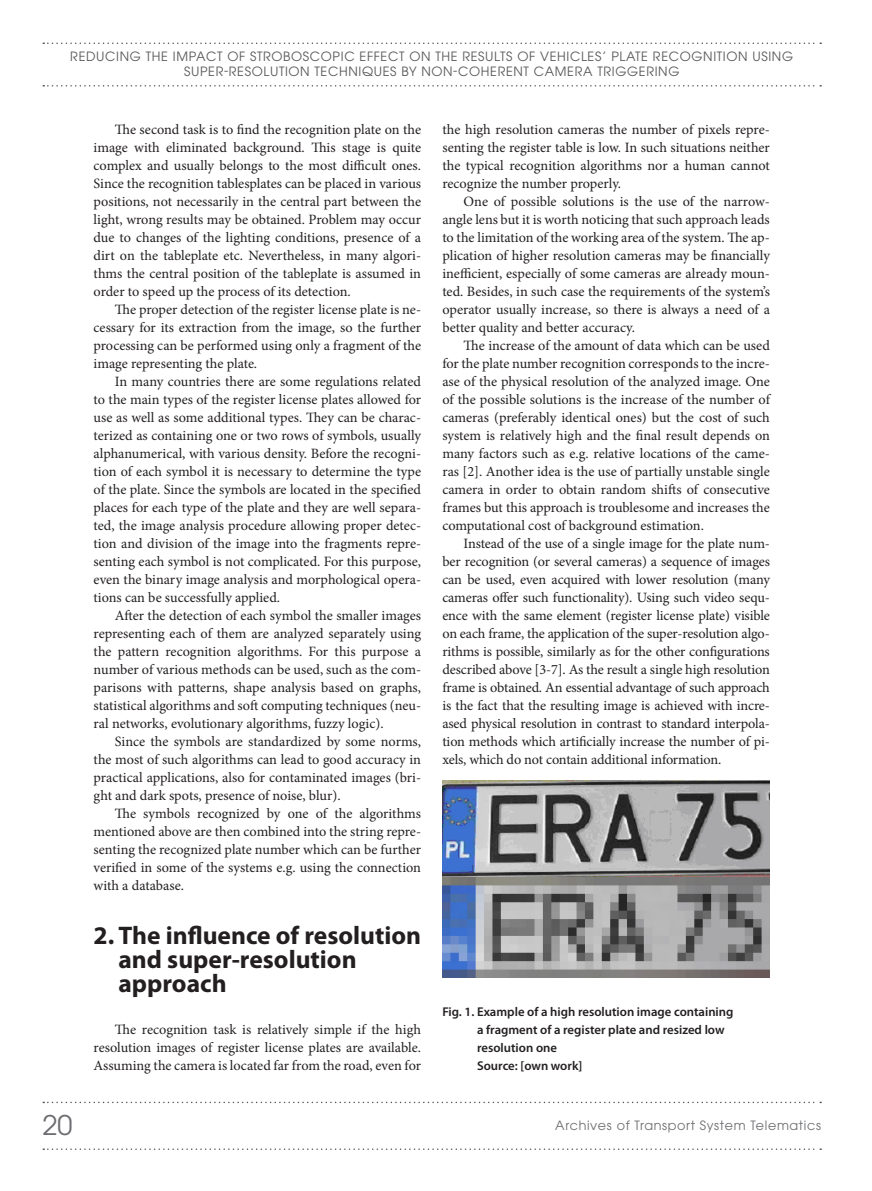
<style>
.page{position:relative;width:872px;height:1191px;background:#fff}
.page>*{position:absolute;margin:0;border:0;box-sizing:border-box;transform-origin:0 0}
.strona_lewa{font:27px "ITC Avant Garde Pro";color:#6c6d70}
.punkt_duzy{font:700 25.5px/24px "Myriad Pro";color:#231f20}
.tekst{font:14.25px/18px "Minion Pro";letter-spacing:-.005em;color:#231f20;text-align:justify}
.pagina_gorna{font:12.75px/15.3px "ITC Avant Garde Pro";letter-spacing:.05em;color:#57585a;text-align:center}
.tab_i_rys_podpis{font:600 12.75px/18px "Myriad Pro";color:#231f20}
.pagina_dolna_lewa{font:12.75px "ITC Avant Garde Pro";letter-spacing:.05em;color:#6c6d70}
</style>
<div class="page">
<svg style="left:43px;top:43px;width:778px;height:1px"></svg>
<svg style="left:43px;top:85px;width:778px;height:2px"></svg>
<svg style="left:43px;top:1101px;width:778px;height:2px"></svg>
<svg style="left:43px;top:1148px;width:778px;height:2px"></svg>
<img style="left:442px;top:780px;width:328px;height:198px">
<p class="pagina_gorna" style="left:70px;top:48px;width:724px">REDUCING THE IMPACT OF STROBOSCOPIC EFFECT ON THE RESULTS OF VEHICLES’ PLATE RECOGNITION USING<br>SUPER-RESOLUTION TECHNIQUES BY NON-COHERENT CAMERA TRIGGERING</p>
<p class="tekst" style="left:94px;top:120px;width:329px;text-indent:21px">The second task is to find the recognition plate on the image with eliminated background. This stage is quite complex and usually belongs to the most difficult ones.<br>Since the recognition tablesplates can be placed in various positions, not necessarily in the central part between the light, wrong results may be obtained. Problem may occur due to changes of the lighting conditions, presence of a dirt on the tableplate etc. Nevertheless, in many algori&shy;thms the central position of the tableplate is assumed in order to speed up the process of its detection.</p>
<p class="tekst" style="left:94px;top:300px;width:329px;text-indent:21px">The proper detection of the register license plate is ne&shy;cessary for its extraction from the image, so the further processing can be performed using only a fragment of the image representing the plate.</p>
<p class="tekst" style="left:94px;top:372px;width:329px;text-indent:21px">In many countries there are some regulations related to the main types of the register license plates allowed for use as well as some additional types. They can be charac&shy;terized as containing one or two rows of symbols, usually alphanumerical, with various density. Before the recogni&shy;tion of each symbol it is necessary to determine the type of the plate. Since the symbols are located in the specified places for each type of the plate and they are well separa&shy;ted, the image analysis procedure allowing proper detec&shy;tion and division of the image into the fragments repre&shy;senting each symbol is not complicated. For this purpose, even the binary image analysis and morphological opera&shy;tions can be successfully applied.</p>
<p class="tekst" style="left:94px;top:606px;width:329px;text-indent:21px">After the detection of each symbol the smaller images representing each of them are analyzed separately using the pattern recognition algorithms. For this purpose a number of various methods can be used, such as the com&shy;parisons with patterns, shape analysis based on graphs, statistical algorithms and soft computing techniques (neu&shy;ral networks, evolutionary algorithms, fuzzy logic).</p>
<p class="tekst" style="left:94px;top:732px;width:329px;text-indent:21px">Since the symbols are standardized by some norms, the most of such algorithms can lead to good accuracy in practical applications, also for contaminated images (bri&shy;ght and dark spots, presence of noise, blur).</p>
<p class="tekst" style="left:94px;top:804px;width:329px;text-indent:21px">The symbols recognized by one of the algorithms mentioned above are then combined into the string repre&shy;senting the recognized plate number which can be further verified in some of the systems e.g. using the connection with a database.</p>
<p class="punkt_duzy" style="left:118px;top:922px;width:304px;text-indent:-25px">2. The influence of resolution and super-resolution approach</p>
<p class="tekst" style="left:94px;top:1020px;width:329px;text-indent:21px">The recognition task is relatively simple if the high resolution images of register license plates are available.<br>Assuming the camera is located far from the road, even for</p>
<p class="tekst" style="left:442px;top:120px;width:329px">the high resolution cameras the number of pixels repre&shy;senting the register table is low. In such situations neither the typical recognition algorithms nor a human cannot recognize the number properly.</p>
<p class="tekst" style="left:442px;top:192px;width:329px;text-indent:21px">One of possible solutions is the use of the narrow&shy;angle lens but it is worth noticing that such approach leads to the limitation of the working area of the system. The ap&shy;plication of higher resolution cameras may be financially inefficient, especially of some cameras are already moun&shy;ted. Besides, in such case the requirements of the system’s operator usually increase, so there is always a need of a better quality and better accuracy.</p>
<p class="tekst" style="left:442px;top:336px;width:329px;text-indent:21px">The increase of the amount of data which can be used for the plate number recognition corresponds to the incre&shy;ase of the physical resolution of the analyzed image. One of the possible solutions is the increase of the number of cameras (preferably identical ones) but the cost of such system is relatively high and the final result depends on many factors such as e.g. relative locations of the came&shy;ras [2]. Another idea is the use of partially unstable single camera in order to obtain random shifts of consecutive frames but this approach is troublesome and increases the computational cost of background estimation.</p>
<p class="tekst" style="left:442px;top:534px;width:329px;text-indent:21px">Instead of the use of a single image for the plate num&shy;ber recognition (or several cameras) a sequence of images can be used, even acquired with lower resolution (many cameras offer such functionality). Using such video sequ&shy;ence with the same element (register license plate) visible on each frame, the application of the super-resolution algo&shy;rithms is possible, similarly as for the other configurations described above [3-7]. As the result a single high resolution frame is obtained. An essential advantage of such approach is the fact that the resulting image is achieved with incre&shy;ased physical resolution in contrast to standard interpola&shy;tion methods which artificially increase the number of pi&shy;xels, which do not contain additional information.</p>
<p class="tab_i_rys_podpis" style="left:477px;top:1002px;width:258px;text-indent:-35px">Fig. 1. Example of a high resolution image containing a fragment of a register plate and resized low resolution one<br>Source: [own work]</p>
<p class="strona_lewa" style="left:43px;top:1108px;width:31px">20</p>
<p class="pagina_dolna_lewa" style="left:555px;top:1117px;width:267px">Archives of Transport System Telematics</p>
</div>
